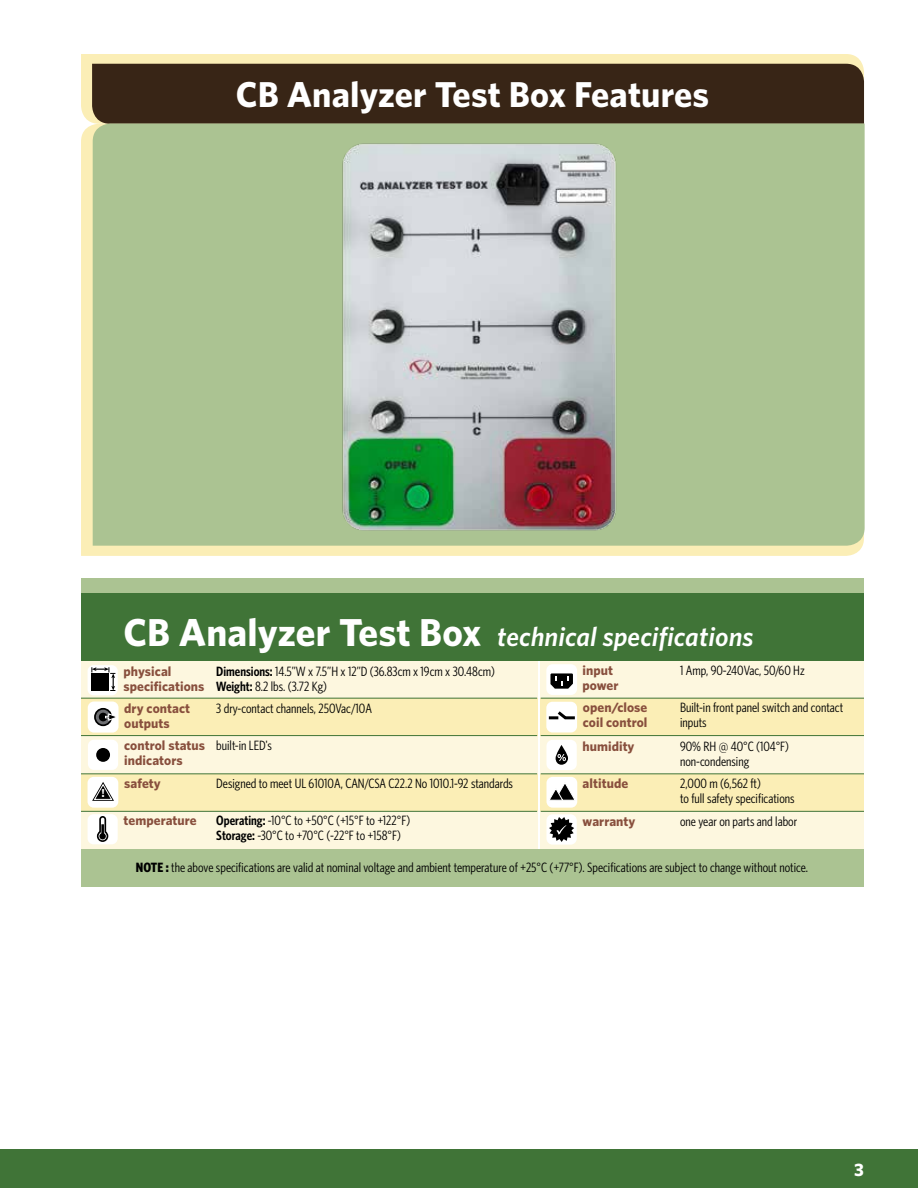
<style>
.page{position:relative;width:918px;height:1188px;background:#fff}
.page>*{position:absolute;margin:0;border:0;box-sizing:border-box;transform-origin:0 0}
.t1{font:700 36px "Whitney";letter-spacing:.005em;color:#fff}
.t2{font:italic 600 27px "Whitney";letter-spacing:.005em;color:#fff}
.t3{font:700 18px "Whitney";color:#fff}
.t4{font:13.5px/15px "Whitney Condensed";color:#000}
.t5{font:700 13.5px/15px "Whitney";letter-spacing:.005em;color:#884f3d}
.t6{font:700 11.4px "Whitney";color:#fff}
.s1{font-weight:700;font-style:normal;font-size:39px}
.s2{font-weight:600}
.s3{font-weight:700}
</style>
<div class="page">
<div style="left:541px;top:736px;width:323px;height:38px;background:#fdf7df"></div>
<div style="left:0;top:1149px;width:918px;height:39px;background:#407437"></div>
<div style="left:81px;top:661px;width:456px;height:38px;background:#fdf7df"></div>
<div style="left:81px;top:579px;width:783px;height:82px;background:#abc392"></div>
<div style="left:81px;top:594px;width:783px;height:67px;background:#407437"></div>
<div style="left:81px;top:698px;width:456px;height:38px;background:#fbeeb6"></div>
<div style="left:541px;top:698px;width:323px;height:38px;background:#fbeeb6"></div>
<div style="left:541px;top:661px;width:323px;height:37px;background:#fdf7df"></div>
<div style="left:81px;top:736px;width:456px;height:37px;background:#fdf7df"></div>
<div style="left:81px;top:774px;width:456px;height:38px;background:#fbeeb6"></div>
<div style="left:81px;top:812px;width:456px;height:37px;background:#fdf7df"></div>
<div style="left:541px;top:774px;width:323px;height:38px;background:#fbeeb6"></div>
<div style="left:541px;top:812px;width:323px;height:37px;background:#fdf7df"></div>
<hr style="left:81px;top:698px;width:456px;height:1px;background:#407437">
<hr style="left:541px;top:698px;width:323px;height:1px;background:#407437">
<hr style="left:81px;top:773px;width:456px;height:1px;background:#407437">
<div style="left:81px;top:849px;width:783px;height:38px;background:#abc392"></div>
<hr style="left:541px;top:735px;width:323px;height:1px;background:#407437">
<hr style="left:81px;top:735px;width:456px;height:1px;background:#407437">
<hr style="left:541px;top:811px;width:323px;height:1px;background:#407437">
<hr style="left:81px;top:811px;width:456px;height:1px;background:#407437">
<div style="left:88px;top:665px;width:30px;height:30px;background:#fff;border-radius:6px"></div>
<svg style="left:92px;top:667px;width:23px;height:24px"></svg>
<div style="left:546px;top:664px;width:31px;height:31px;background:#fff;border-radius:6px"></div>
<svg style="left:550px;top:673px;width:23px;height:16px"></svg>
<div style="left:88px;top:814px;width:30px;height:30px;background:#fff;border-radius:6px"></div>
<svg style="left:96px;top:816px;width:13px;height:26px"></svg>
<div style="left:546px;top:740px;width:31px;height:30px;background:#fff;border-radius:6px"></div>
<svg style="left:556px;top:745px;width:12px;height:20px"></svg>
<svg style="left:558px;top:754px;width:8px;height:7px"></svg>
<div style="left:546px;top:777px;width:31px;height:31px;background:#fff;border-radius:6px"></div>
<svg style="left:550px;top:784px;width:25px;height:17px"></svg>
<div style="left:546px;top:814px;width:31px;height:31px;background:#fff;border-radius:6px"></div>
<svg style="left:549px;top:817px;width:25px;height:25px"></svg>
<div style="left:88px;top:777px;width:30px;height:31px;background:#fff;border-radius:6px"></div>
<svg style="left:92px;top:782px;width:22px;height:19px"></svg>
<hr style="left:541px;top:773px;width:323px;height:1px;background:#407437">
<div style="left:88px;top:702px;width:31px;height:31px;background:#fff;border-radius:6px"></div>
<svg style="left:95px;top:709px;width:16px;height:16px"></svg>
<div style="left:94px;top:708px;width:18px;height:18px;border:2px solid #000;border-radius:50%"></div>
<div style="left:99px;top:713px;width:8px;height:8px;background:#000;border-radius:50%"></div>
<svg style="left:105px;top:713px;width:11px;height:8px"></svg>
<div style="left:81px;top:125px;width:782px;height:431px;background:#fbeeb6"></div>
<svg style="left:81px;top:54px;width:781px;height:69px;fill:#fbeeb6"></svg>
<div style="left:92px;top:64px;width:772px;height:60px;background:#382516"></div>
<div style="left:93px;top:124px;width:772px;height:422px;background:#abc392"></div>
<div style="left:88px;top:740px;width:30px;height:30px;background:#fff;border-radius:6px"></div>
<div style="left:96px;top:748px;width:14px;height:14px;background:#000;border-radius:50%"></div>
<div style="left:546px;top:702px;width:31px;height:30px;background:#fff;border-radius:6px"></div>
<svg style="left:549px;top:711px;width:26px;height:9px"></svg>
<img style="left:334px;top:138px;width:291px;height:397px">
<h1 class="t1" style="left:236px;top:73px;width:475px">CB Analyzer Test Box Features</h1>
<p class="t6" style="left:101px;top:786px;width:5px">!</p>
<h2 class="t2" style="left:124px;top:620px;width:631px"><span class="s1">CB Analyzer Test Box</span> technical specifications</h2>
<p class="t5" style="left:124px;top:663px;width:83px">physical specifications</p>
<p class="t4" style="left:216px;top:664px;width:280px"><span class="s2">Dimensions:</span> 14.5”W x 7.5”H x 12”D (36.83cm x 19cm x 30.48cm)<br><span class="s2">Weight:</span> 8.2 lbs. (3.72 Kg)</p>
<p class="t5" style="left:582px;top:663px;width:38px">input power</p>
<p class="t4" style="left:680px;top:663px;width:126px">1 Amp, 90-240Vac, 50/60 Hz</p>
<p class="t5" style="left:124px;top:700px;width:67px">dry contact outputs</p>
<p class="t4" style="left:216px;top:700px;width:157px">3 dry-contact channels, 250Vac/10A</p>
<p class="t5" style="left:583px;top:699px;width:66px">open/close coil control</p>
<p class="t4" style="left:680px;top:700px;width:165px">Built-in front panel switch and contact inputs</p>
<p class="t5" style="left:124px;top:737px;width:82px">control status indicators</p>
<p class="t4" style="left:216px;top:738px;width:57px">built-in LED's</p>
<p class="t5" style="left:124px;top:775px;width:38px">safety</p>
<p class="t4" style="left:216px;top:775px;width:298px">Designed to meet UL 61010A, CAN/CSA C22.2 No 1010.1-92 standards</p>
<p class="t5" style="left:582px;top:738px;width:54px">humidity</p>
<p class="t4" style="left:680px;top:738px;width:111px">90% RH @ 40°C (104°F) non-condensing</p>
<p class="t5" style="left:583px;top:775px;width:47px">altitude</p>
<p class="t4" style="left:680px;top:776px;width:116px">2,000 m (6,562 ft)<br>to full safety specifications</p>
<p class="t5" style="left:124px;top:812px;width:75px">temperature</p>
<p class="t4" style="left:216px;top:813px;width:195px"><span class="s2">Operating:</span> -10°C to +50°C (+15°F to +122°F)<br><span class="s2">Storage:</span> -30°C to +70°C (-22°F to +158°F)</p>
<p class="t5" style="left:583px;top:813px;width:54px">warranty</p>
<p class="t4" style="left:680px;top:813px;width:119px">one year on parts and labor</p>
<p class="t4" style="left:136px;top:859px;width:674px"><span class="s3">NOTE :</span> the above specifications are valid at nominal voltage and ambient temperature of +25°C (+77°F). Specifications are subject to change without notice.</p>
<h3 class="t3" style="left:854px;top:1159px;width:11px">3</h3>
</div>
